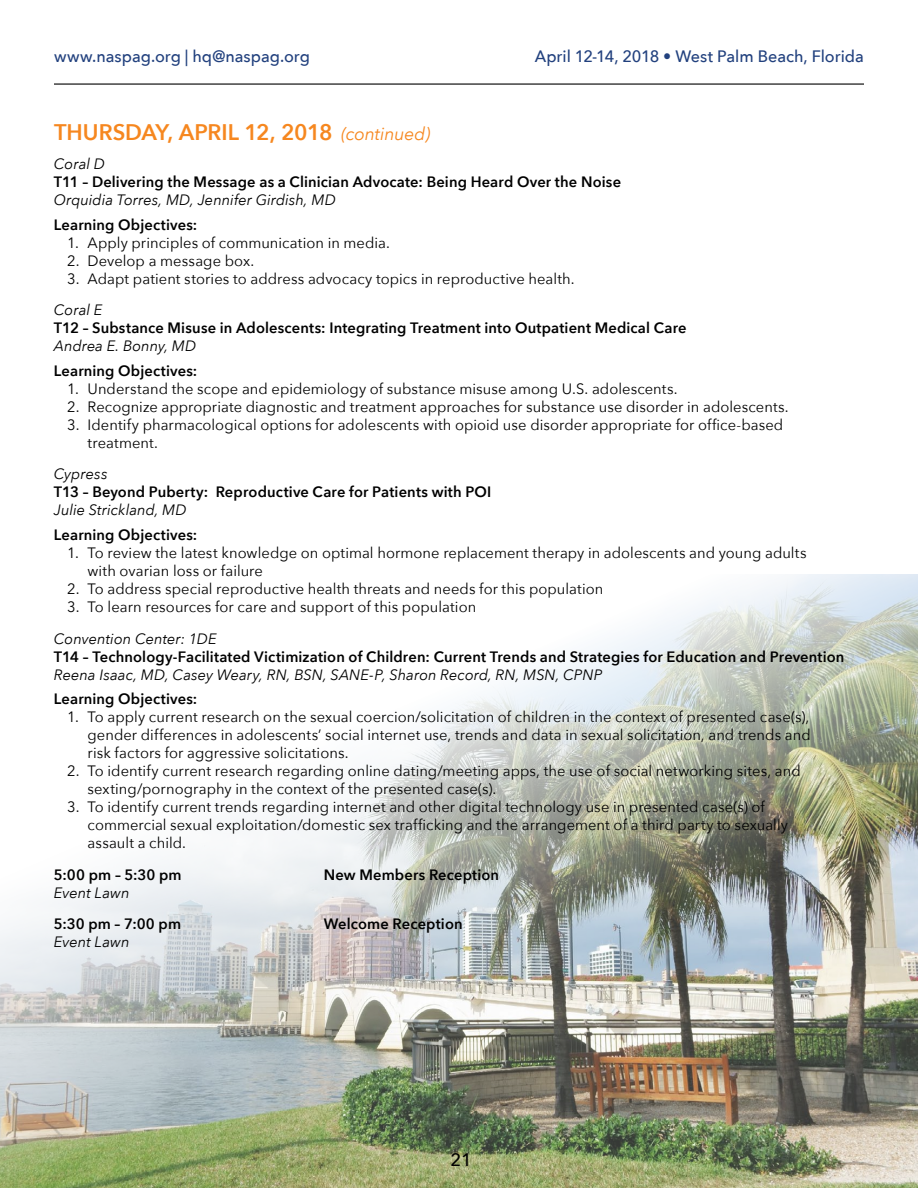
<style>
.page{position:relative;width:918px;height:1188px;background:#fff}
.page>*{position:absolute;margin:0;border:0;box-sizing:border-box;transform-origin:0 0}
.t1{font:600 22.5px "Avenir Next";color:#f6871f}
.t2{font:500 18px "Avenir Next";color:#000}
.t3{font:500 16.5px "Avenir Next";color:#22417e}
.t4{font:15px/18px "Avenir Next";letter-spacing:.005em;color:#000}
.t5{font:600 15px "Avenir Next";letter-spacing:.01em;color:#000}
.t6{font:italic 15px "Avenir Next";letter-spacing:.005em;color:#000}
.s1{font-weight:400;font-style:italic;font-size:18px}
</style>
<div class="page">
<hr style="left:54px;top:83px;width:810px;height:2px;background:#000">
<img style="left:0;top:575px;width:918px;height:613px">
<p class="t3" style="left:54px;top:42px;width:257px">www.naspag.org | hq@naspag.org</p>
<p class="t3" style="left:535px;top:42px;width:331px">April 12-14, 2018 • West Palm Beach, Florida</p>
<h1 class="t1" style="left:54px;top:112px;width:378px">THURSDAY, APRIL 12, 2018 <span class="s1">(continued)</span></h1>
<p class="t6" style="left:54px;top:151px;width:53px">Coral D</p>
<p class="t5" style="left:54px;top:169px;width:569px">T11 – Delivering the Message as a Clinician Advocate: Being Heard Over the Noise</p>
<p class="t6" style="left:54px;top:187px;width:284px">Orquidia Torres, MD, Jennifer Girdish, MD</p>
<p class="t5" style="left:54px;top:212px;width:145px">Learning Objectives:</p>
<p class="t4" style="left:67px;top:233px;width:324px">1. Apply principles of communication in media.</p>
<p class="t4" style="left:67px;top:251px;width:189px">2. Develop a message box.</p>
<p class="t4" style="left:67px;top:269px;width:509px">3. Adapt patient stories to address advocacy topics in reproductive health.</p>
<p class="t6" style="left:54px;top:297px;width:50px">Coral E</p>
<p class="t5" style="left:54px;top:315px;width:634px">T12 – Substance Misuse in Adolescents: Integrating Treatment into Outpatient Medical Care</p>
<p class="t6" style="left:54px;top:333px;width:144px">Andrea E. Bonny, MD</p>
<p class="t5" style="left:54px;top:358px;width:145px">Learning Objectives:</p>
<p class="t4" style="left:67px;top:379px;width:612px">1. Understand the scope and epidemiology of substance misuse among U.S. adolescents.</p>
<p class="t4" style="left:67px;top:397px;width:723px">2. Recognize appropriate diagnostic and treatment approaches for substance use disorder in adolescents.</p>
<p class="t4" style="left:88px;top:415px;width:697px;text-indent:-20px">3. Identify pharmacological options for adolescents with opioid use disorder appropriate for office-based treatment.</p>
<p class="t6" style="left:54px;top:461px;width:55px">Cypress</p>
<p class="t5" style="left:54px;top:479px;width:439px">T13 – Beyond Puberty: Reproductive Care for Patients with POI</p>
<p class="t6" style="left:54px;top:497px;width:134px">Julie Strickland, MD</p>
<p class="t5" style="left:54px;top:522px;width:145px">Learning Objectives:</p>
<p class="t4" style="left:88px;top:543px;width:721px;text-indent:-20px">1. To review the latest knowledge on optimal hormone replacement therapy in adolescents and young adults with ovarian loss or failure</p>
<p class="t4" style="left:67px;top:579px;width:537px">2. To address special reproductive health threats and needs for this population</p>
<p class="t4" style="left:67px;top:597px;width:410px">3. To learn resources for care and support of this population</p>
<p class="t6" style="left:54px;top:626px;width:164px">Convention Center: 1DE</p>
<p class="t5" style="left:54px;top:644px;width:792px">T14 – Technology-Facilitated Victimization of Children: Current Trends and Strategies for Education and Prevention</p>
<p class="t6" style="left:54px;top:662px;width:550px">Reena Isaac, MD, Casey Weary, RN, BSN, SANE-P, Sharon Record, RN, MSN, CPNP</p>
<p class="t5" style="left:54px;top:686px;width:145px">Learning Objectives:</p>
<p class="t4" style="left:88px;top:708px;width:725px;text-align:justify;text-indent:-20px">1. To apply current research on the sexual coercion/solicitation of children in the context of presented case(s), gender differences in adolescents’ social internet use, trends and data in sexual solicitation, and trends and risk factors for aggressive solicitations.</p>
<p class="t4" style="left:88px;top:762px;width:715px;text-indent:-20px">2. To identify current research regarding online dating/meeting apps, the use of social networking sites, and sexting/pornography in the context of the presented case(s).</p>
<p class="t4" style="left:88px;top:798px;width:702px;text-indent:-20px">3. To identify current trends regarding internet and other digital technology use in presented case(s) of commercial sexual exploitation/domestic sex trafficking and the arrangement of a third party to sexually assault a child.</p>
<p class="t5" style="left:54px;top:862px;width:129px">5:00 pm – 5:30 pm</p>
<p class="t5" style="left:324px;top:862px;width:177px">New Members Reception</p>
<p class="t6" style="left:54px;top:880px;width:77px">Event Lawn</p>
<p class="t5" style="left:54px;top:911px;width:129px">5:30 pm – 7:00 pm</p>
<p class="t5" style="left:324px;top:911px;width:140px">Welcome Reception</p>
<p class="t6" style="left:54px;top:929px;width:77px">Event Lawn</p>
<p class="t2" style="left:451px;top:1144px;width:23px">21</p>
</div>
